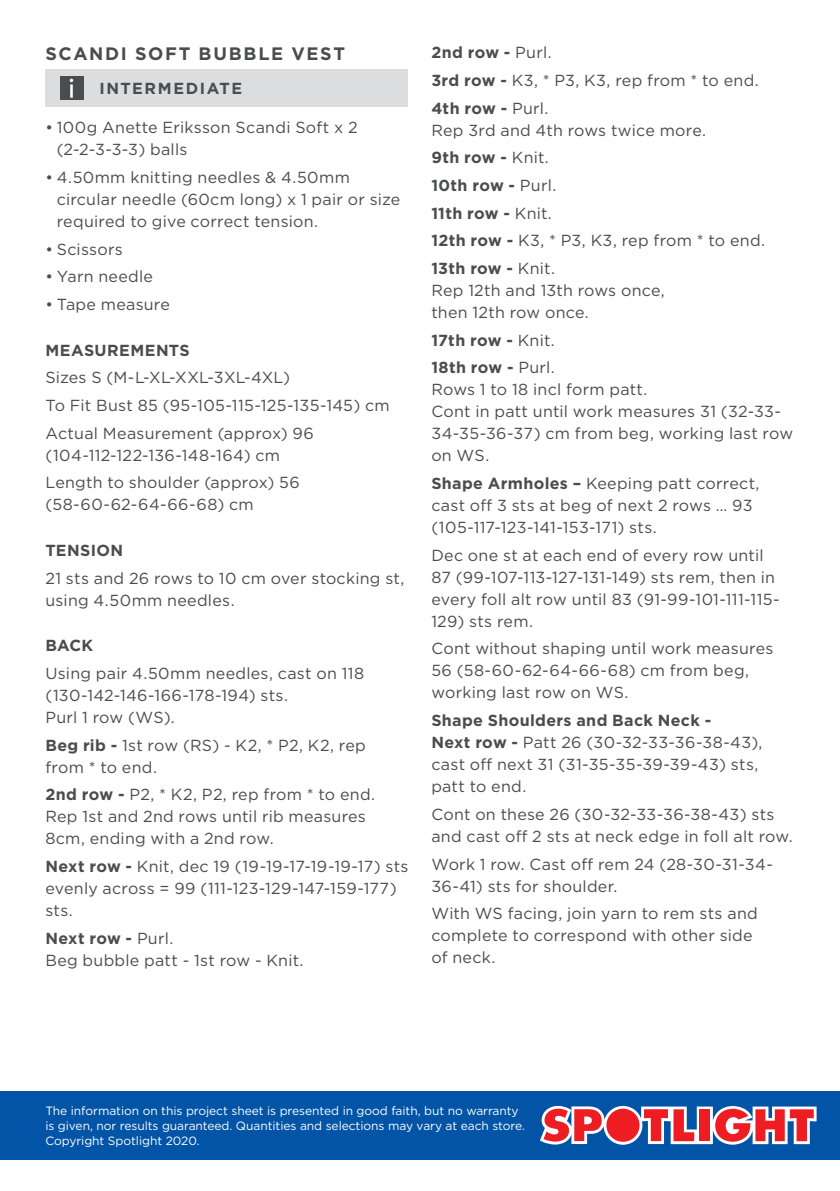
<style>
.page{position:relative;width:840px;height:1191px;background:#fff}
.page>*{position:absolute;margin:0;border:0;box-sizing:border-box;transform-origin:0 0}
.COPY{font:700 18px "Gotham";letter-spacing:.09em;color:#4b4c4d}
.COPY-2{font:16px/22px "Gotham";letter-spacing:.015em;color:#4b4c4d}
.BULLET_POINT_COPY{font:16px/22px "Gotham";letter-spacing:.015em;color:#4b4c4d}
.COPY-3{font:700 16px "Gotham";letter-spacing:.025em;color:#4b4c4d}
.COPY-4{font:700 16px "Gotham";letter-spacing:.095em;color:#4b4c4d}
.t1{font:12px/15px "Gotham";letter-spacing:-.005em;color:#fff}
.s1{font-weight:700}
.s2{font-weight:400}
</style>
<div class="page">
<div style="left:0;top:1090px;width:839px;height:69px;background:#0154a6"></div>
<svg style="left:540px;top:1106px;width:276px;height:38px;background:#c77183"></svg>
<div style="left:45px;top:69px;width:363px;height:38px;background:#dcdddf"></div>
<div style="left:60px;top:76px;width:23px;height:24px;background:#4b4c4d"></div>
<hr style="left:70px;top:84px;width:3px;height:14px;background:#fff">
<p class="COPY" style="left:45px;top:41px;width:301px">SCANDI SOFT BUBBLE VEST</p>
<p class="COPY-4" style="left:99px;top:78px;width:144px">INTERMEDIATE</p>
<p class="COPY-2" style="left:57px;top:116px;width:302px;text-indent:-11px">• 100g Anette Eriksson Scandi Soft x 2 (2-2-3-3-3) balls</p>
<p class="COPY-2" style="left:57px;top:166px;width:345px;text-indent:-11px">• 4.50mm knitting needles &amp; 4.50mm circular needle (60cm long) x 1 pair or size required to give correct tension.</p>
<p class="COPY-2" style="left:45px;top:237px;width:79px">• Scissors</p>
<p class="COPY-2" style="left:45px;top:265px;width:109px">• Yarn needle</p>
<p class="COPY-2" style="left:45px;top:293px;width:126px">• Tape measure</p>
<p class="COPY-3" style="left:45px;top:339px;width:146px">MEASUREMENTS</p>
<p class="BULLET_POINT_COPY" style="left:45px;top:366px;width:246px">Sizes S (M-L-XL-XXL-3XL-4XL)</p>
<p class="BULLET_POINT_COPY" style="left:45px;top:394px;width:345px">To Fit Bust 85 (95-105-115-125-135-145) cm</p>
<p class="BULLET_POINT_COPY" style="left:45px;top:421px;width:270px">Actual Measurement (approx) 96 (104-112-122-136-148-164) cm</p>
<p class="BULLET_POINT_COPY" style="left:45px;top:471px;width:256px">Length to shoulder (approx) 56 (58-60-62-64-66-68) cm</p>
<p class="COPY-3" style="left:45px;top:540px;width:79px">TENSION</p>
<p class="BULLET_POINT_COPY" style="left:45px;top:566px;width:360px">21 sts and 26 rows to 10 cm over stocking st, using 4.50mm needles.</p>
<p class="COPY-3" style="left:45px;top:635px;width:49px">BACK</p>
<p class="BULLET_POINT_COPY" style="left:45px;top:662px;width:320px">Using pair 4.50mm needles, cast on 118 (130-142-146-166-178-194) sts.<br>Purl 1 row (WS).</p>
<p class="COPY-2" style="left:45px;top:733px;width:322px"><span class="s1">Beg rib -</span> 1st row (RS) - K2, * P2, K2, rep from * to end.</p>
<p class="COPY-2" style="left:45px;top:783px;width:331px"><span class="s1">2nd row -</span> P2, * K2, P2, rep from * to end.<br>Rep 1st and 2nd rows until rib measures<br>8cm, ending with a 2nd row.</p>
<p class="COPY-2" style="left:45px;top:855px;width:364px"><span class="s1">Next row -</span> Knit, dec 19 (19-19-17-19-19-17) sts evenly across = 99 (111-123-129-147-159-177) sts.</p>
<p class="COPY-2" style="left:45px;top:926px;width:259px"><span class="s1">Next row -</span> Purl.<br>Beg bubble patt - 1st row - Knit.</p>
<p class="COPY-3" style="left:431px;top:42px;width:122px">2nd row - <span class="s2">Purl.</span></p>
<p class="COPY-2" style="left:431px;top:69px;width:329px"><span class="s1">3rd row -</span> K3, * P3, K3, rep from * to end.</p>
<p class="COPY-2" style="left:431px;top:96px;width:276px"><span class="s1">4th row -</span> Purl.<br>Rep 3rd and 4th rows twice more.</p>
<p class="COPY-3" style="left:431px;top:147px;width:119px">9th row - <span class="s2">Knit.</span></p>
<p class="COPY-3" style="left:431px;top:175px;width:126px">10th row - <span class="s2">Purl.</span></p>
<p class="COPY-3" style="left:431px;top:202px;width:122px">11th row - <span class="s2">Knit.</span></p>
<p class="COPY-2" style="left:431px;top:229px;width:335px"><span class="s1">12th row -</span> K3, * P3, K3, rep from * to end.</p>
<p class="COPY-2" style="left:431px;top:257px;width:235px"><span class="s1">13th row -</span> Knit.<br>Rep 12th and 13th rows once, then 12th row once.</p>
<p class="COPY-3" style="left:431px;top:329px;width:125px">17th row - <span class="s2">Knit.</span></p>
<p class="COPY-2" style="left:431px;top:356px;width:363px"><span class="s1">18th row -</span> Purl.<br>Rows 1 to 18 incl form patt.<br>Cont in patt until work measures 31 (32-33-<br>34-35-36-37) cm from beg, working last row on WS.</p>
<p class="COPY-2" style="left:431px;top:472px;width:329px"><span class="s1">Shape Armholes –</span> Keeping patt correct, cast off 3 sts at beg of next 2 rows … 93 (105-117-123-141-153-171) sts.</p>
<p class="COPY-2" style="left:431px;top:544px;width:350px">Dec one st at each end of every row until 87 (99-107-113-127-131-149) sts rem, then in every foll alt row until 83 (91-99-101-111-115- 129) sts rem.</p>
<p class="COPY-2" style="left:431px;top:637px;width:343px">Cont without shaping until work measures<br>56 (58-60-62-64-66-68) cm from beg, working last row on WS.</p>
<p class="COPY-2" style="left:431px;top:709px;width:332px"><span class="s1">Shape Shoulders and Back Neck -<br>Next row -</span> Patt 26 (30-32-33-36-38-43), cast off next 31 (31-35-35-39-39-43) sts, patt to end.</p>
<p class="COPY-2" style="left:431px;top:803px;width:363px">Cont on these 26 (30-32-33-36-38-43) sts and cast off 2 sts at neck edge in foll alt row.</p>
<p class="COPY-2" style="left:431px;top:852px;width:343px">Work 1 row. Cast off rem 24 (28-30-31-34-<br>36-41) sts for shoulder.</p>
<p class="COPY-2" style="left:431px;top:902px;width:328px">With WS facing, join yarn to rem sts and complete to correspond with other side of neck.</p>
<p class="t1" style="left:45px;top:1103px;width:481px">The information on this project sheet is presented in good faith, but no warranty is given, nor results guaranteed. Quantities and selections may vary at each store.<br>Copyright Spotlight 2020.</p>
</div>
